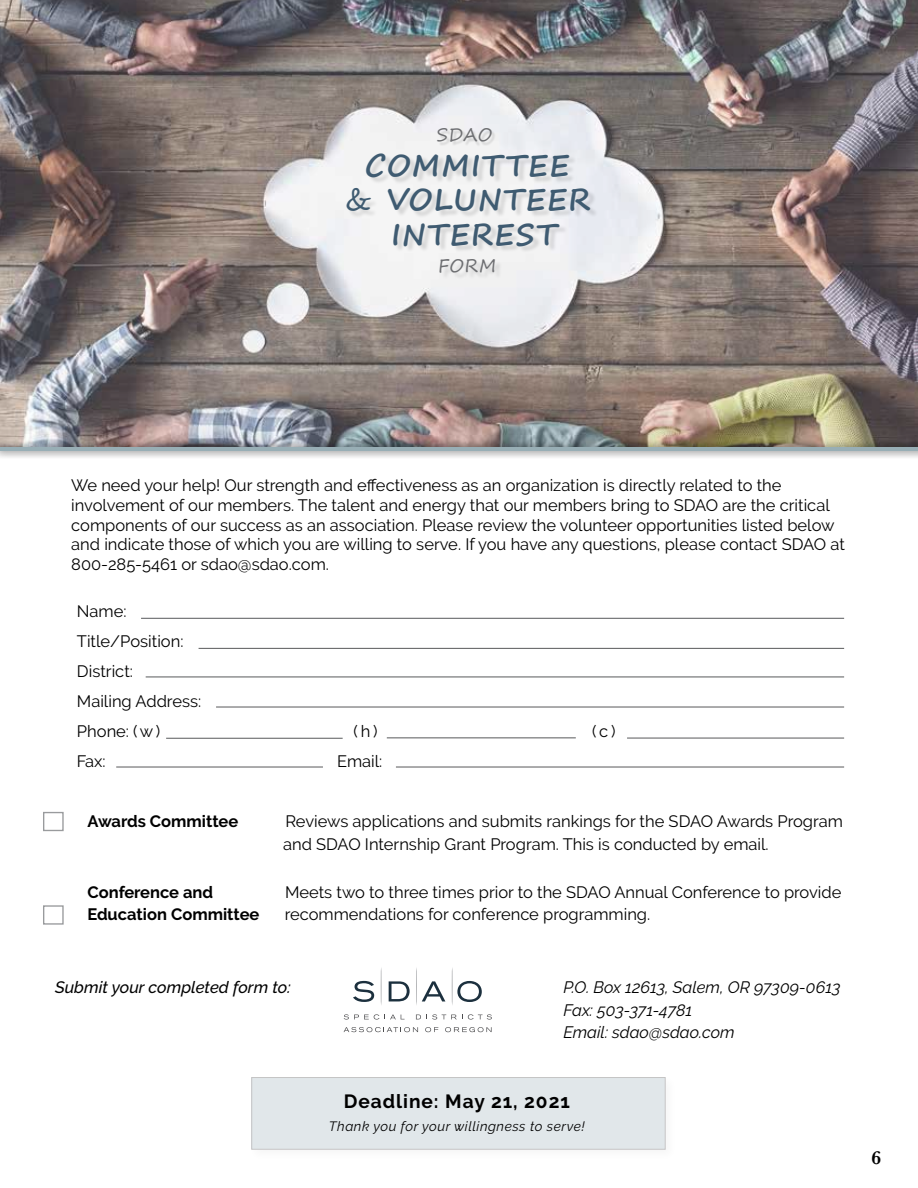
<style>
.page{position:relative;width:918px;height:1188px;background:#fff}
.page>*{position:absolute;margin:0;border:0;box-sizing:border-box;transform-origin:0 0}
.t1{font:700 30.15px/34.3px "Segoe Print";letter-spacing:.04em;color:#3f5b71;text-align:center}
.t2{font:600 19.5px "Baskerville";color:#000}
.t3{font:700 19.2px "Raleway";letter-spacing:.05em;color:#000}
.t4{font:18px "Segoe Print";letter-spacing:.035em;color:#6d6e71}
.t5{font:16.5px/20px "Raleway";color:#000}
.t6{font:italic 16.5px/22.5px "Raleway";color:#000}
.t7{font:700 16.5px "Raleway";color:#000}
.t8{font:italic 500 16.5px "Raleway";color:#000}
.t9{font:italic 13.5px "Raleway";letter-spacing:.04em;color:#000}
.s1{font-weight:400}
</style>
<div class="page">
<img style="left:0;top:0;width:918px;height:439px">
<div style="left:347px;top:154px;width:252px;height:126px;background:#000;opacity:.14"></div>
<hr style="left:141px;top:618px;width:703px;height:1px;background:#58595b">
<hr style="left:199px;top:648px;width:645px;height:1px;background:#58595b">
<hr style="left:146px;top:677px;width:698px;height:1px;background:#58595b">
<hr style="left:216px;top:707px;width:628px;height:1px;background:#58595b">
<hr style="left:166px;top:738px;width:177px;height:1px;background:#58595b">
<hr style="left:387px;top:738px;width:189px;height:1px;background:#58595b">
<hr style="left:627px;top:738px;width:217px;height:1px;background:#58595b">
<hr style="left:116px;top:767px;width:207px;height:1px;background:#58595b">
<hr style="left:396px;top:767px;width:448px;height:1px;background:#58595b">
<div style="left:43px;top:812px;width:21px;height:19px;border:1px solid #808285"></div>
<svg style="left:353px;top:981px;width:21px;height:21px"></svg>
<svg style="left:389px;top:981px;width:21px;height:20px"></svg>
<svg style="left:381px;top:968px;width:1px;height:37px"></svg>
<svg style="left:416px;top:968px;width:29px;height:37px"></svg>
<svg style="left:452px;top:968px;width:30px;height:37px"></svg>
<svg style="left:344px;top:1027px;width:74px;height:5px"></svg>
<svg style="left:425px;top:1027px;width:13px;height:5px"></svg>
<svg style="left:445px;top:1027px;width:47px;height:5px"></svg>
<svg style="left:344px;top:1014px;width:35px;height:6px"></svg>
<svg style="left:390px;top:1015px;width:15px;height:4px"></svg>
<svg style="left:416px;top:1014px;width:76px;height:6px"></svg>
<div style="left:43px;top:905px;width:21px;height:20px;border:1px solid #808285"></div>
<div style="left:0;top:439px;width:918px;height:20px;background:#000;opacity:.7"></div>
<hr style="left:0;top:447px;width:918px;height:4px;background:#98aeb5">
<div style="left:438px;top:130px;width:58px;height:17px;background:#000;opacity:.14"></div>
<div style="left:252px;top:1078px;width:413px;height:71px;background:#e1e7ea"></div>
<p class="t4" style="left:437px;top:119px;width:57px">SDAO</p>
<h1 class="t1" style="left:344px;top:147px;width:248px">COMMITTEE<br><span class="s1">&amp;</span> VOLUNTEER<br>INTEREST</h1>
<p class="t4" style="left:438px;top:250px;width:59px">FORM</p>
<p class="t5" style="left:71px;top:475px;width:775px">We need your help! Our strength and effectiveness as an organization is directly related to the involvement of our members. The talent and energy that our members bring to SDAO are the critical components of our success as an association. Please review the volunteer opportunities listed below and indicate those of which you are willing to serve. If you have any questions, please contact SDAO at 800-285-5461 or sdao@sdao.com.</p>
<p class="t5" style="left:77px;top:596px;width:126px;line-height:30px">Name:<br>Title/Position:<br>District:<br>Mailing Address:<br>Phone: ( w )</p>
<p class="t5" style="left:354px;top:721px;width:25px">( h )</p>
<p class="t5" style="left:592px;top:721px;width:25px">(c )</p>
<p class="t5" style="left:77px;top:751px;width:30px">Fax:</p>
<p class="t5" style="left:337px;top:751px;width:47px">Email:</p>
<p class="t7" style="left:87px;top:812px;width:152px">Awards Committee</p>
<p class="t5" style="left:283px;top:810px;width:561px;line-height:22.5px">Reviews applications and submits rankings for the SDAO Awards Program and SDAO Internship Grant Program. This is conducted by email.</p>
<p class="t7" style="left:87px;top:883px;width:127px">Conference and</p>
<p class="t5" style="left:285px;top:882px;width:558px">Meets two to three times prior to the SDAO Annual Conference to provide</p>
<p class="t7" style="left:87px;top:905px;width:174px">Education Committee</p>
<p class="t5" style="left:285px;top:905px;width:367px">recommendations for conference programming.</p>
<p class="t8" style="left:55px;top:978px;width:237px">Submit your completed form to:</p>
<p class="t6" style="left:563px;top:976px;width:279px">P.O. Box 12613, Salem, OR 97309-0613<br>Fax: 503-371-4781<br>Email: sdao@sdao.com</p>
<p class="t3" style="left:344px;top:1090px;width:227px">Deadline: May 21, 2021</p>
<p class="t9" style="left:329px;top:1118px;width:258px">Thank you for your willingness to serve!</p>
<p class="t2" style="left:872px;top:1144px;width:11px">6</p>
</div>
